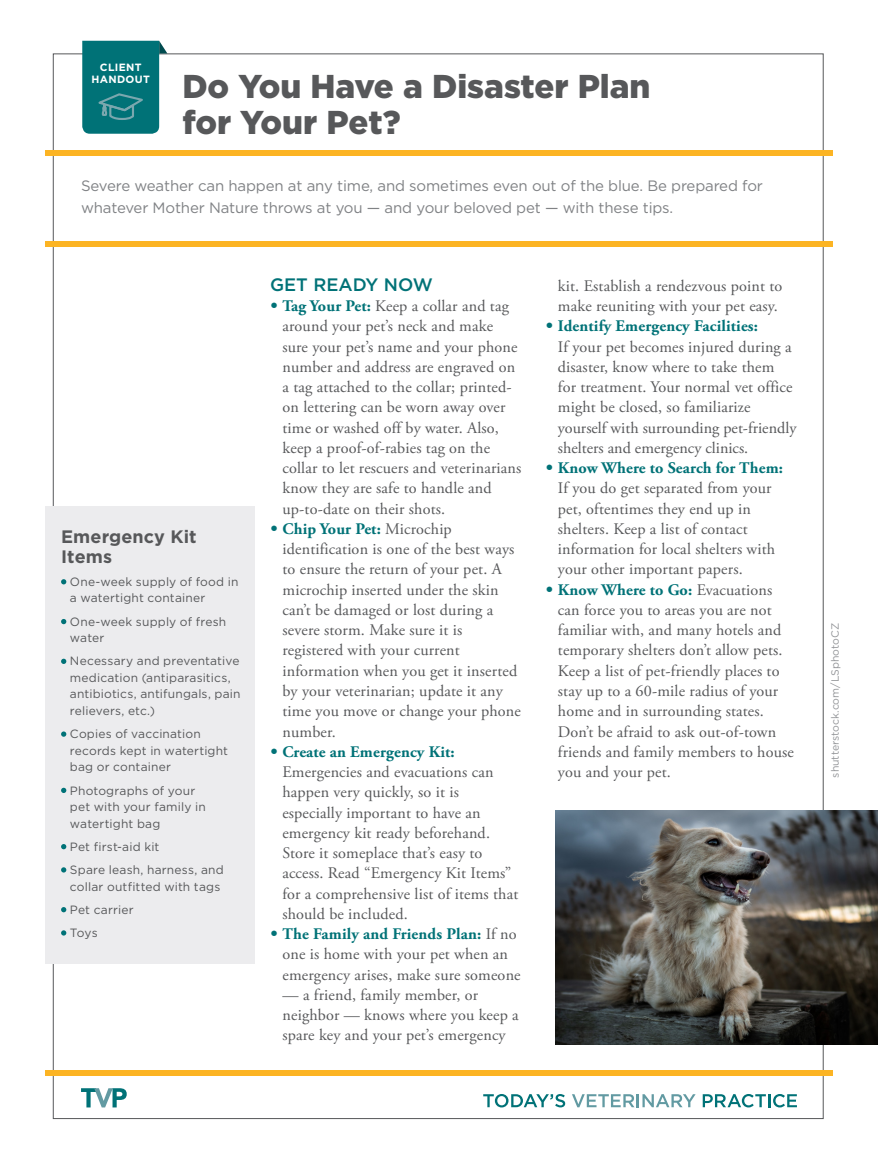
<style>
.page{position:relative;width:878px;height:1175px;background:#fff}
.page>*{position:absolute;margin:0;border:0;box-sizing:border-box;transform-origin:0 0}
.t1{font:900 33px/36px "Gotham";color:#57585a}
.sidebar_headline{font:700 18px/19.5px "Gotham";letter-spacing:.005em;color:#57585a}
.head_A{font:500 18px "Gotham";color:#007277}
.Body_Copy{font:16.2px/20.2px "Adobe Garamond Pro";letter-spacing:.01em;color:#57585a}
.Body_Copy-2{font:15px/22.5px "Gotham";letter-spacing:-.01em;color:#808285}
.sidebar_text{font:12px/16.5px "Gotham";letter-spacing:.015em;color:#57585a}
.photo_credit{font:10.5px "Gotham";color:#939598}
.t2{font:700 10.5px/12.6px "Gotham";letter-spacing:.03em;color:#fff;text-align:center}
.s1{font-family:"Gotham";font-weight:900;color:#007277}
.s2{font-weight:700;color:#007277}
</style>
<div class="page">
<div style="left:45px;top:150px;width:787px;height:5px;background:#fcb423"></div>
<div style="left:45px;top:1069px;width:787px;height:6px;background:#fcb423"></div>
<svg style="left:82px;top:41px;width:85px;height:93px;background:#1d8185"></svg>
<svg style="left:483px;top:1094px;width:82px;height:13px"></svg>
<svg style="left:572px;top:1094px;width:123px;height:13px"></svg>
<svg style="left:702px;top:1094px;width:94px;height:13px"></svg>
<svg style="left:81px;top:1088px;width:46px;height:19px"></svg>
<div style="left:45px;top:241px;width:787px;height:5px;background:#fcb423"></div>
<div style="left:45px;top:506px;width:209px;height:457px;background:#ececee"></div>
<svg style="left:61px;top:579px;width:5px;height:5px"></svg>
<svg style="left:61px;top:619px;width:5px;height:5px"></svg>
<svg style="left:61px;top:658px;width:5px;height:6px"></svg>
<svg style="left:61px;top:731px;width:5px;height:5px"></svg>
<svg style="left:61px;top:787px;width:5px;height:6px"></svg>
<svg style="left:61px;top:844px;width:5px;height:5px"></svg>
<svg style="left:61px;top:867px;width:5px;height:5px"></svg>
<svg style="left:61px;top:907px;width:5px;height:5px"></svg>
<svg style="left:61px;top:930px;width:5px;height:5px"></svg>
<img style="left:555px;top:810px;width:323px;height:234px">
<p class="t2" style="left:91px;top:61px;width:60px">CLIENT<br>HANDOUT</p>
<p class="t1" style="left:182px;top:68px;width:469px">Do You Have a Disaster Plan for Your Pet?</p>
<p class="Body_Copy-2" style="left:81px;top:174px;width:683px">Severe weather can happen at any time, and sometimes even out of the blue. Be prepared for whatever Mother Nature throws at you — and your beloved pet — with these tips.</p>
<p class="sidebar_headline" style="left:61px;top:527px;width:137px">Emergency Kit<br>Items</p>
<p class="sidebar_text" style="left:70px;top:573px;width:170px">One-week supply of food in a watertight container</p>
<p class="sidebar_text" style="left:70px;top:613px;width:158px">One-week supply of fresh water</p>
<p class="sidebar_text" style="left:70px;top:652px;width:172px">Necessary and preventative medication (antiparasitics, antibiotics, antifungals, pain relievers, etc.)</p>
<p class="sidebar_text" style="left:70px;top:725px;width:160px">Copies of vaccination records kept in watertight bag or container</p>
<p class="sidebar_text" style="left:70px;top:781px;width:137px">Photographs of your pet with your family in watertight bag</p>
<p class="sidebar_text" style="left:70px;top:838px;width:91px">Pet first-aid kit</p>
<p class="sidebar_text" style="left:70px;top:861px;width:155px">Spare leash, harness, and collar outfitted with tags</p>
<p class="sidebar_text" style="left:70px;top:901px;width:65px">Pet carrier</p>
<p class="sidebar_text" style="left:70px;top:924px;width:29px">Toys</p>
<p class="head_A" style="left:270px;top:273px;width:164px">GET READY NOW</p>
<p class="Body_Copy" style="left:282px;top:296px;width:240px;text-indent:-12px"><span class="s1">•</span> <span class="s2">Tag Your Pet:</span> Keep a collar and tag around your pet’s neck and make sure your pet’s name and your phone number and address are engraved on a tag attached to the collar; printed&shy;on lettering can be worn away over time or washed off by water. Also, keep a proof-of-rabies tag on the collar to let rescuers and veterinarians know they are safe to handle and up-to-date on their shots.</p>
<p class="Body_Copy" style="left:282px;top:519px;width:240px;text-indent:-12px"><span class="s1">•</span> <span class="s2">Chip Your Pet:</span> Microchip identification is one of the best ways to ensure the return of your pet. A microchip inserted under the skin can’t be damaged or lost during a severe storm. Make sure it is registered with your current information when you get it inserted by your veterinarian; update it any time you move or change your phone number.</p>
<p class="Body_Copy" style="left:282px;top:742px;width:237px;text-indent:-12px"><span class="s1">•</span> <span class="s2">Create an Emergency Kit:<br></span>Emergencies and evacuations can happen very quickly, so it is especially important to have an emergency kit ready beforehand.<br>Store it someplace that’s easy to access. Read “Emergency Kit Items” for a comprehensive list of items that should be included.</p>
<p class="Body_Copy" style="left:282px;top:924px;width:240px;text-indent:-12px"><span class="s1">•</span> <span class="s2">The Family and Friends Plan:</span> If no one is home with your pet when an emergency arises, make sure someone</p>
<p class="Body_Copy" style="left:282px;top:985px;width:238px">— a friend, family member, or neighbor — knows where you keep a spare key and your pet’s emergency</p>
<p class="Body_Copy" style="left:558px;top:276px;width:226px">kit. Establish a rendezvous point to make reuniting with your pet easy.</p>
<p class="Body_Copy" style="left:558px;top:317px;width:240px;text-indent:-12px"><span class="s1">•</span> <span class="s2">Identify Emergency Facilities:<br></span>If your pet becomes injured during a disaster, know where to take them for treatment. Your normal vet office might be closed, so familiarize yourself with surrounding pet-friendly shelters and emergency clinics.</p>
<p class="Body_Copy" style="left:558px;top:458px;width:227px;text-indent:-12px"><span class="s1">•</span> <span class="s2">Know Where to Search for Them:<br></span>If you do get separated from your pet, oftentimes they end up in shelters. Keep a list of contact information for local shelters with your other important papers.</p>
<p class="Body_Copy" style="left:558px;top:580px;width:237px;text-indent:-12px"><span class="s1">•</span> <span class="s2">Know Where to Go:</span> Evacuations can force you to areas you are not familiar with, and many hotels and temporary shelters don’t allow pets.<br>Keep a list of pet-friendly places to stay up to a 60-mile radius of your home and in surrounding states.<br>Don’t be afraid to ask out-of-town friends and family members to house you and your pet.</p>
<p class="photo_credit" style="left:828px;top:777px;width:156px;rotate:-90deg">shutterstock.com/LSphotoCZ</p>
</div>
